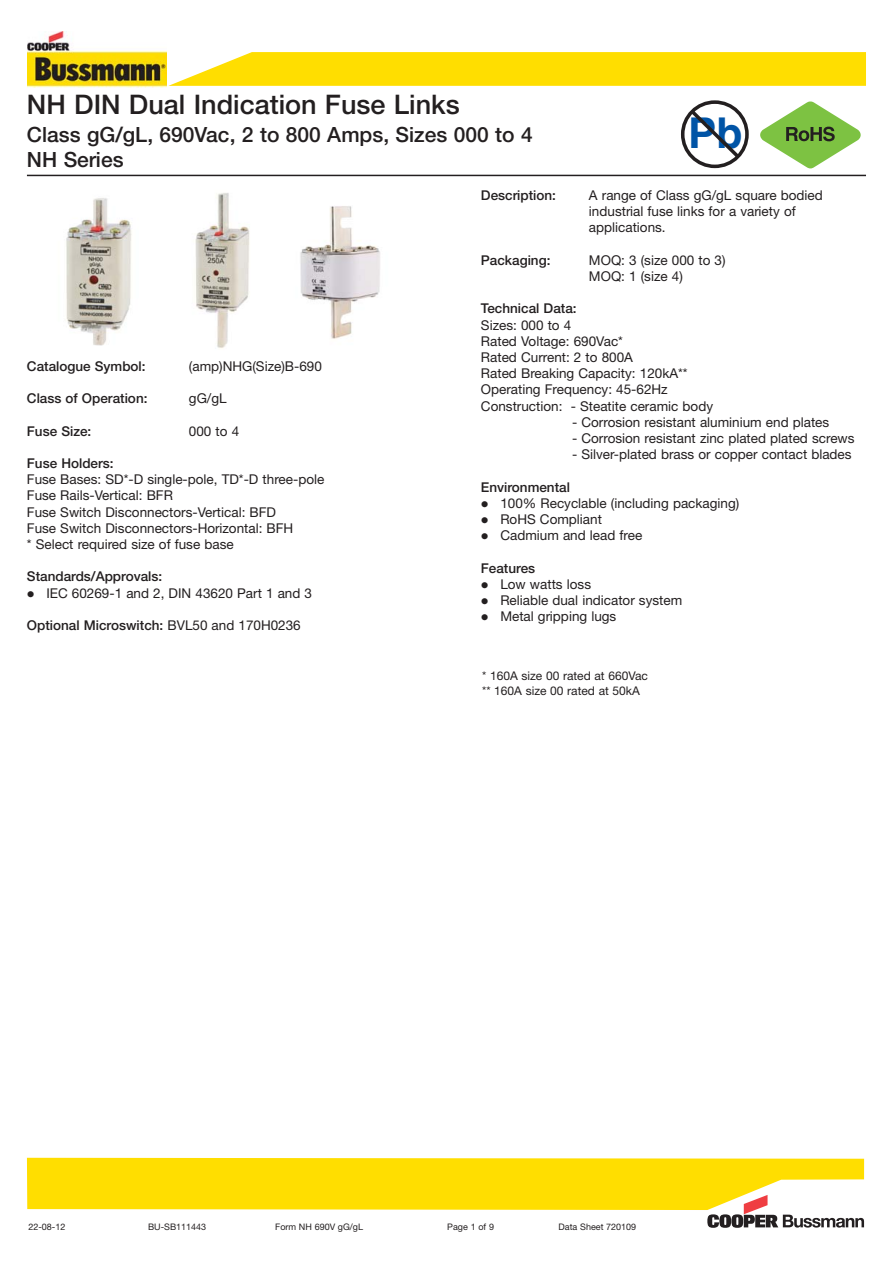
<style>
.page{position:relative;width:893px;height:1263px;background:#fff}
.page>*{position:absolute;margin:0;border:0;box-sizing:border-box;transform-origin:0 0}
.t1{font:700 42.45px "Helvetica";color:#0054a6}
.t2{font:500 27px "Helvetica Neue LT Std";color:#231f20}
.t3{font:500 21px/25.2px "Helvetica Neue LT Std";color:#231f20}
.t4{font:13.5px/16.2px "Helvetica Neue LT Std";color:#231f20}
.t5{font:500 13.5px "Helvetica Neue LT Std";color:#231f20}
.t6{font:12px/14.4px "Helvetica Neue LT Std";color:#231f20}
.t7{font:9px "Helvetica Neue LT Std";color:#231f20}
.s1{font-weight:400}
</style>
<div class="page">
<hr style="left:27px;top:175px;width:839px;height:1px;background:#231f20">
<svg style="left:168px;top:52px;width:698px;height:34px;background:#ffe011"></svg>
<img style="left:28px;top:32px;width:139px;height:56px">
<svg style="left:27px;top:1158px;width:837px;height:70px"></svg>
<img style="left:195px;top:193px;width:55px;height:155px">
<img style="left:66px;top:198px;width:66px;height:148px">
<svg style="left:760px;top:102px;width:101px;height:66px"></svg>
<div style="left:681px;top:100px;width:68px;height:68px;border:4px solid #231f20;border-radius:50%"></div>
<svg style="left:687px;top:106px;width:56px;height:55px"></svg>
<img style="left:300px;top:206px;width:80px;height:133px">
<h2 class="t2" style="left:27px;top:94px;width:434px">NH DIN Dual Indication Fuse Links</h2>
<h3 class="t3" style="left:27px;top:123px;width:507px">Class gG/gL, 690Vac, 2 to 800 Amps, Sizes 000 to 4<br>NH Series</h3>
<h1 class="t1" style="left:688px;top:118px;width:56px">Pb</h1>
<p class="t5" style="left:27px;top:361px;width:120px">Catalogue Symbol:</p>
<p class="t4" style="left:189px;top:359px;width:134px">(amp)NHG(Size)B-690</p>
<p class="t5" style="left:27px;top:393px;width:122px">Class of Operation:</p>
<p class="t4" style="left:189px;top:391px;width:39px">gG/gL</p>
<p class="t5" style="left:27px;top:426px;width:66px">Fuse Size:</p>
<p class="t4" style="left:189px;top:424px;width:52px">000 to 4</p>
<p class="t5" style="left:27px;top:458px;width:88px">Fuse Holders:</p>
<p class="t4" style="left:27px;top:472px;width:299px">Fuse Bases: SD*-D single-pole, TD*-D three-pole Fuse Rails-Vertical: BFR<br>Fuse Switch Disconnectors-Vertical: BFD<br>Fuse Switch Disconnectors-Horizontal: BFH<br>* Select required size of fuse base</p>
<p class="t5" style="left:27px;top:572px;width:137px">Standards/Approvals:</p>
<p class="t4" style="left:46px;top:586px;width:267px">IEC 60269-1 and 2, DIN 43620 Part 1 and 3</p>
<p class="t5" style="left:27px;top:620px;width:275px">Optional Microswitch: <span class="s1">BVL50 and 170H0236</span></p>
<p class="t5" style="left:481px;top:190px;width:77px">Description:</p>
<p class="t4" style="left:589px;top:188px;width:235px">A range of Class gG/gL square bodied industrial fuse links for a variety of applications.</p>
<p class="t5" style="left:481px;top:255px;width:71px">Packaging:</p>
<p class="t4" style="left:589px;top:253px;width:138px">MOQ: 3 (size 000 to 3)<br>MOQ: 1 (size 4)</p>
<p class="t5" style="left:481px;top:304px;width:97px">Technical Data:</p>
<p class="t4" style="left:481px;top:318px;width:234px">Sizes: 000 to 4<br>Rated Voltage: 690Vac*<br>Rated Current: 2 to 800A<br>Rated Breaking Capacity: 120kA**<br>Operating Frequency: 45-62Hz<br>Construction: - Steatite ceramic body</p>
<p class="t4" style="left:572px;top:415px;width:259px">- Corrosion resistant aluminium end plates</p>
<p class="t4" style="left:572px;top:431px;width:284px">- Corrosion resistant zinc plated plated screws</p>
<p class="t4" style="left:572px;top:447px;width:281px">- Silver-plated brass or copper contact blades</p>
<p class="t5" style="left:481px;top:482px;width:91px">Environmental</p>
<p class="t4" style="left:500px;top:496px;width:240px">100% Recyclable (including packaging)<br>RoHS Compliant<br>Cadmium and lead free</p>
<p class="t5" style="left:481px;top:563px;width:56px">Features</p>
<p class="t4" style="left:500px;top:577px;width:183px">Low watts loss<br>Reliable dual indicator system<br>Metal gripping lugs</p>
<p class="t6" style="left:482px;top:670px;width:167px">* 160A size 00 rated at 660Vac ** 160A size 00 rated at 50kA</p>
<p class="t7" style="left:28px;top:1224px;width:39px">22-08-12</p>
<p class="t7" style="left:148px;top:1224px;width:60px">BU-SB111443</p>
<p class="t7" style="left:275px;top:1224px;width:89px">Form NH 690V gG/gL</p>
<p class="t7" style="left:447px;top:1224px;width:48px">Page 1 of 9</p>
<p class="t7" style="left:559px;top:1224px;width:79px">Data Sheet 720109</p>
</div>
